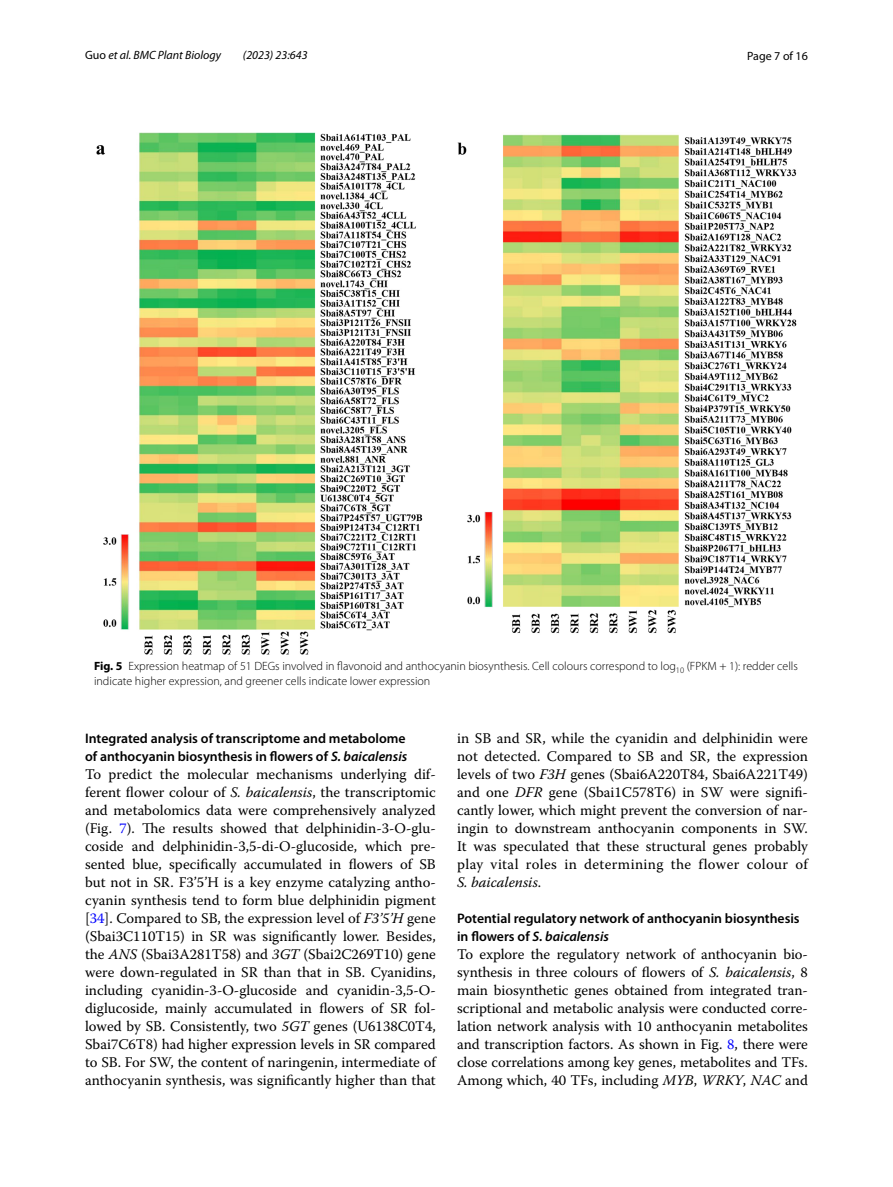
<style>
.page{position:relative;width:893px;height:1187px;background:#fff}
.page>*{position:absolute;margin:0;border:0;box-sizing:border-box;transform-origin:0 0}
.t1{font:14.7px/18px "Warnock Pro";color:#000;text-align:justify}
.t2{font:600 13.8px/18px "Myriad Pro";color:#000}
.t3{font:300 12px/15px "Myriad Pro";color:#000}
.t4{font:italic 12px "Myriad Pro";color:#000}
.t5{font:12px "Myriad Pro";color:#000}
.s1{font-style:normal}
.s2{font-weight:700}
.s3{font-style:italic}
.s4{color:#00f}
</style>
<div class="page">
<img style="left:96px;top:133px;width:701px;height:521px">
<p class="t4" style="left:85px;top:48px;width:138px"><span class="s1">Guo</span> et al. BMC Plant Biology</p>
<p class="t4" style="left:243px;top:48px;width:66px">(2023) 23:643</p>
<p class="t5" style="left:747px;top:48px;width:62px">Page 7 of 16</p>
<p class="t3" style="left:94px;top:658px;width:705px"><span class="s2">Fig. 5</span> Expression heatmap of 51 DEGs involved in flavonoid and anthocyanin biosynthesis. Cell colours correspond to -log<sub>10</sub> (FPKM + 1): redder cells indicate higher expression, and greener cells indicate lower expression</p>
<p class="t2" style="left:85px;top:728px;width:324px">Integrated analysis of transcriptome and metabolome of anthocyanin biosynthesis in flowers of <span class="s3">S. baicalensis</span></p>
<p class="t1" style="left:85px;top:764px;width:352px">To predict the molecular mechanisms underlying dif&shy;ferent flower colour of <span class="s3">S. baicalensis</span>, the transcriptomic and metabolomics data were comprehensively analyzed (Fig. <span class="s4">7</span>). The results showed that delphinidin-3-O-glu&shy;coside and delphinidin-3,5-di-O-glucoside, which pre&shy;sented blue, specifically accumulated in flowers of SB but not in SR. F3’5’H is a key enzyme catalyzing antho&shy;cyanin synthesis tend to form blue delphinidin pigment [<span class="s4">34</span>]. Compared to SB, the expression level of <span class="s3">F3’5’H</span> gene (Sbai3C110T15) in SR was significantly lower. Besides, the <span class="s3">ANS</span> (Sbai3A281T58) and <span class="s3">3GT</span> (Sbai2C269T10) gene were down-regulated in SR than that in SB. Cyanidins, including cyanidin-3-O-glucoside and cyanidin-3,5-O&shy;diglucoside, mainly accumulated in flowers of SR fol&shy;lowed by SB. Consistently, two <span class="s3">5GT</span> genes (U6138C0T4, Sbai7C6T8) had higher expression levels in SR compared to SB. For SW, the content of naringenin, intermediate of anthocyanin synthesis, was significantly higher than that</p>
<p class="t1" style="left:457px;top:729px;width:352px">in SB and SR, while the cyanidin and delphinidin were not detected. Compared to SB and SR, the expression levels of two <span class="s3">F3H</span> genes (Sbai6A220T84, Sbai6A221T49) and one <span class="s3">DFR</span> gene (Sbai1C578T6) in SW were signifi&shy;cantly lower, which might prevent the conversion of nar&shy;ingin to downstream anthocyanin components in SW.<br>It was speculated that these structural genes probably play vital roles in determining the flower colour of <span class="s3">S. baicalensis</span>.</p>
<p class="t2" style="left:457px;top:909px;width:344px">Potential regulatory network of anthocyanin biosynthesis in flowers of <span class="s3">S. baicalensis</span></p>
<p class="t1" style="left:457px;top:945px;width:352px">To explore the regulatory network of anthocyanin bio&shy;synthesis in three colours of flowers of <span class="s3">S. baicalensis</span>, 8 main biosynthetic genes obtained from integrated tran&shy;scriptional and metabolic analysis were conducted corre&shy;lation network analysis with 10 anthocyanin metabolites and transcription factors. As shown in Fig. <span class="s4">8</span>, there were close correlations among key genes, metabolites and TFs.<br>Among which, 40 TFs, including <span class="s3">MYB</span>, <span class="s3">WRKY</span>, <span class="s3">NAC</span> and</p>
</div>
